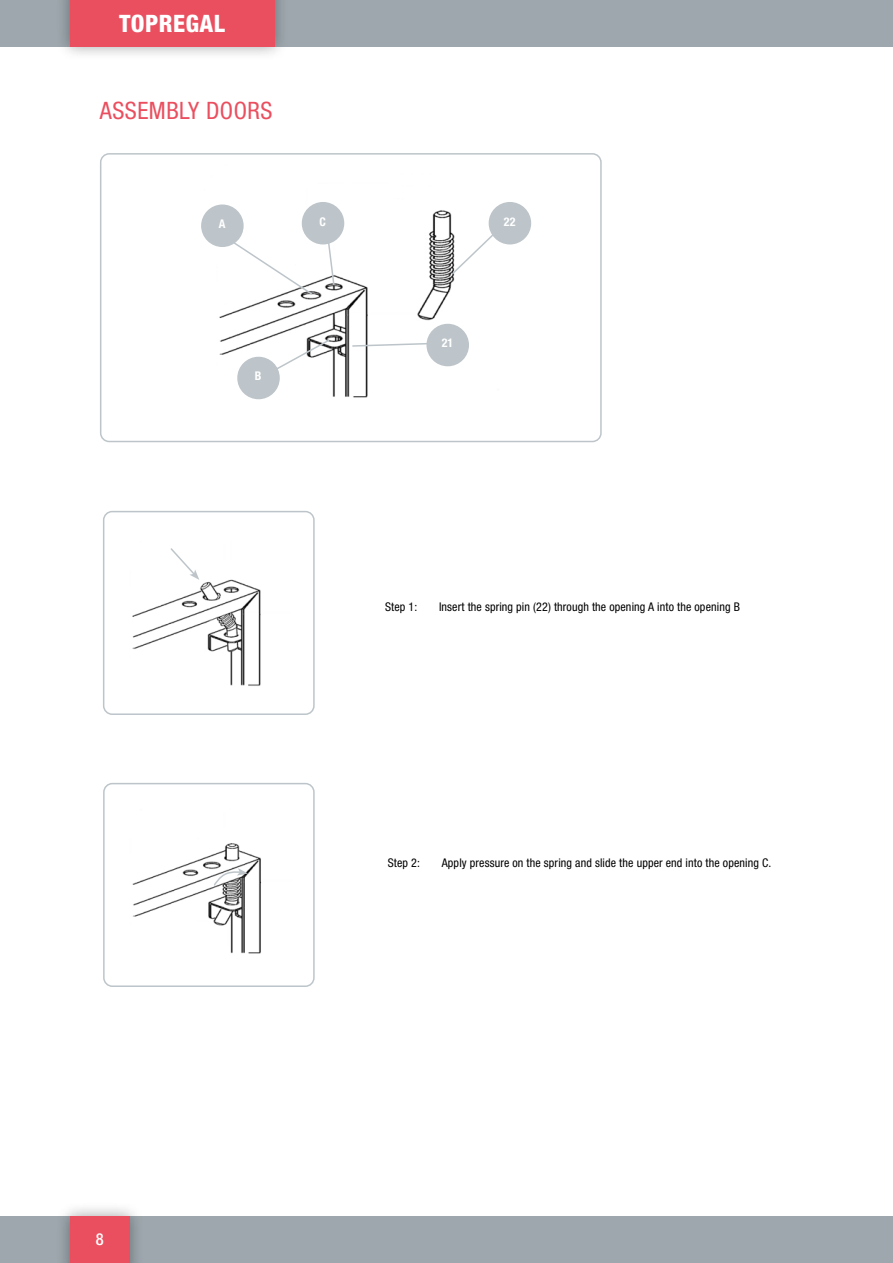
<style>
.page{position:relative;width:893px;height:1263px;background:#fff}
.page>*{position:absolute;margin:0;border:0;box-sizing:border-box;transform-origin:0 0}
.t1{font:condensed 24px "Helvetica Neue LT Std";letter-spacing:.02em;color:#ea4f5f}
.t2{font:800 condensed 24px "Helvetica Neue LT Pro";letter-spacing:.02em;color:#fff}
.t3{font:500 condensed 16.5px "Helvetica Neue LT Pro";color:#fff}
.t4{font:condensed 12px "Helvetica Neue LT Std";letter-spacing:.01em;color:#000}
.t5{font:700 condensed 12px "Helvetica Neue LT Std";color:#fff}
</style>
<div class="page">
<div style="left:0;top:1216px;width:893px;height:47px;background:#9da7ad"></div>
<div style="left:56px;top:1202px;width:88px;height:61px;background:#000;opacity:.35"></div>
<div style="left:70px;top:1216px;width:60px;height:47px;background:#ea4f5f"></div>
<div style="left:0;top:0;width:893px;height:47px;background:#9da7ad"></div>
<div style="left:56px;top:0;width:233px;height:61px;background:#000;opacity:.35"></div>
<div style="left:70px;top:0;width:204px;height:47px;background:#ea4f5f"></div>
<img style="left:132px;top:843px;width:129px;height:111px">
<div style="left:103px;top:783px;width:212px;height:204px;border:2px solid #bdc5ca;border-radius:9px"></div>
<svg style="left:213px;top:868px;width:35px;height:18px"></svg>
<img style="left:132px;top:579px;width:129px;height:107px">
<div style="left:103px;top:511px;width:212px;height:204px;border:2px solid #bdc5ca;border-radius:9px"></div>
<svg style="left:169px;top:548px;width:30px;height:32px"></svg>
<img style="left:201px;top:202px;width:331px;height:198px">
<div style="left:100px;top:153px;width:502px;height:289px;border:2px solid #bdc5ca;border-radius:9px"></div>
<svg style="left:451px;top:228px;width:49px;height:48px"></svg>
<div style="left:489px;top:203px;width:41px;height:41px;background:#bdc5ca;border-radius:50%"></div>
<div style="left:489px;top:202px;width:42px;height:42px;border:2px solid #bdc5ca;border-radius:50%"></div>
<div style="left:238px;top:357px;width:41px;height:41px;background:#bdc5ca;border-radius:50%"></div>
<div style="left:237px;top:357px;width:43px;height:42px;border:2px solid #bdc5ca;border-radius:50%"></div>
<svg style="left:327px;top:241px;width:8px;height:45px"></svg>
<div style="left:302px;top:203px;width:41px;height:41px;background:#bdc5ca;border-radius:50%"></div>
<div style="left:302px;top:202px;width:42px;height:42px;border:2px solid #bdc5ca;border-radius:50%"></div>
<div style="left:202px;top:205px;width:41px;height:41px;background:#bdc5ca;border-radius:50%"></div>
<div style="left:201px;top:204px;width:43px;height:43px;border:2px solid #bdc5ca;border-radius:50%"></div>
<svg style="left:351px;top:342px;width:75px;height:5px"></svg>
<svg style="left:232px;top:241px;width:82px;height:55px"></svg>
<svg style="left:272px;top:338px;width:59px;height:35px"></svg>
<div style="left:427px;top:324px;width:41px;height:42px;background:#bdc5ca;border-radius:50%"></div>
<div style="left:426px;top:324px;width:43px;height:42px;border:2px solid #bdc5ca;border-radius:50%"></div>
<h1 class="t2" style="left:119px;top:9px;width:107px">TOPREGAL</h1>
<h1 class="t1" style="left:100px;top:97px;width:174px">ASSEMBLY DOORS</h1>
<p class="t5" style="left:219px;top:217px;width:8px">A</p>
<p class="t5" style="left:320px;top:214px;width:8px">C</p>
<p class="t5" style="left:255px;top:369px;width:8px">B</p>
<p class="t5" style="left:442px;top:336px;width:13px">21</p>
<p class="t5" style="left:504px;top:214px;width:13px">22</p>
<p class="t4" style="left:385px;top:600px;width:34px">Step 1:</p>
<p class="t4" style="left:439px;top:600px;width:302px">Insert the spring pin (22) through the opening A into the opening B</p>
<p class="t4" style="left:388px;top:856px;width:34px">Step 2:</p>
<p class="t4" style="left:442px;top:856px;width:331px">Apply pressure on the spring and slide the upper end into the opening C.</p>
<h2 class="t3" style="left:96px;top:1229px;width:9px">8</h2>
</div>
